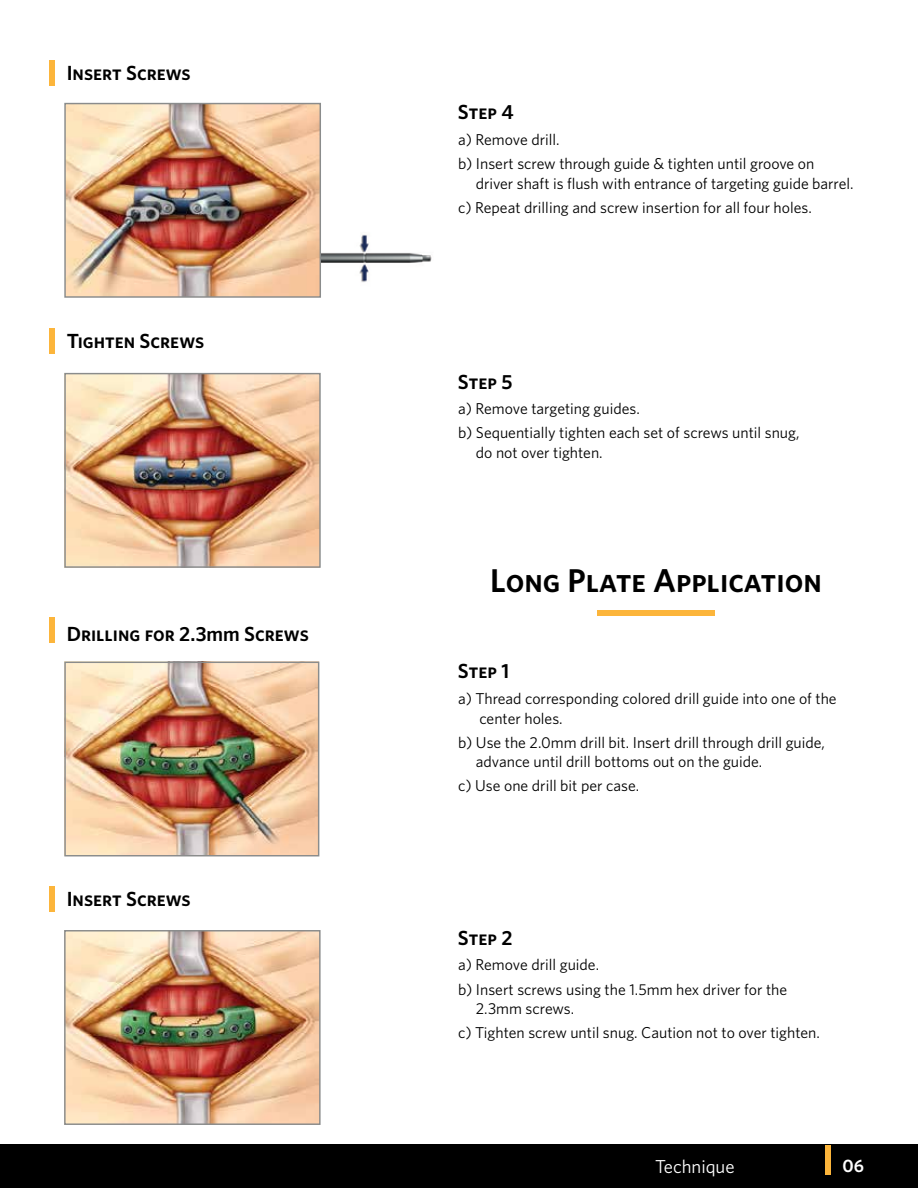
<style>
.page{position:relative;width:918px;height:1188px;background:#fff}
.page>*{position:absolute;margin:0;border:0;box-sizing:border-box;transform-origin:0 0}
.t1{font:33px "Whitney Semibold SC";color:#000}
.t2{font:20.4px "Whitney Semibold SC";color:#000}
.t3{font:18.75px "Whitney";color:#fff}
.t4{font:600 18px "Whitney";color:#fff}
.t5{font:15.75px/24px "Whitney";color:#000}
.s1{font-family:"Whitney";font-weight:600}
</style>
<div class="page">
<div style="left:0;top:1145px;width:918px;height:43px;background:#000"></div>
<div style="left:826px;top:1145px;width:5px;height:29px;background:#fcb53b"></div>
<div style="left:49px;top:60px;width:6px;height:25px;background:#fcb53b"></div>
<div style="left:49px;top:328px;width:6px;height:26px;background:#fcb53b"></div>
<div style="left:49px;top:617px;width:6px;height:25px;background:#fcb53b"></div>
<div style="left:49px;top:886px;width:6px;height:26px;background:#fcb53b"></div>
<div style="left:597px;top:610px;width:118px;height:5px;background:#fcb53b"></div>
<img style="left:321px;top:234px;width:111px;height:48px">
<img style="left:66px;top:105px;width:253px;height:191px">
<img style="left:66px;top:375px;width:253px;height:191px">
<img style="left:66px;top:664px;width:251px;height:190px">
<div style="left:64px;top:103px;width:257px;height:195px;border:1px solid #8a8c8c"></div>
<div style="left:64px;top:373px;width:257px;height:195px;border:1px solid #8a8c8c"></div>
<div style="left:64px;top:662px;width:255px;height:194px;border:1px solid #8a8c8c"></div>
<img style="left:66px;top:932px;width:253px;height:191px">
<div style="left:64px;top:930px;width:257px;height:195px;border:1px solid #8a8c8c"></div>
<p class="t2" style="left:67px;top:61px;width:126px">Insert Screws</p>
<p class="t2" style="left:67px;top:329px;width:139px">Tighten Screws</p>
<p class="t2" style="left:67px;top:622px;width:244px">Drilling for <span class="s1">2.3mm</span> Screws</p>
<p class="t2" style="left:67px;top:887px;width:126px">Insert Screws</p>
<p class="t2" style="left:458px;top:100px;width:57px">Step <span class="s1">4</span></p>
<p class="t5" style="left:458px;top:127px;width:358px">a) Remove drill.<br>b) Insert screw through guide &amp; tighten until groove on</p>
<p class="t5" style="left:458px;top:171px;width:397px;text-indent:18px">driver shaft is flush with entrance of targeting guide barrel. c) Repeat drilling and screw insertion for all four holes.</p>
<p class="t2" style="left:458px;top:369px;width:56px">Step <span class="s1">5</span></p>
<p class="t5" style="left:458px;top:397px;width:343px">a) Remove targeting guides.<br>b) Sequentially tighten each set of screws until snug,</p>
<p class="t5" style="left:476px;top:440px;width:128px">do not over tighten.</p>
<h1 class="t1" style="left:490px;top:560px;width:333px">Long Plate Application</h1>
<p class="t2" style="left:458px;top:659px;width:53px">Step <span class="s1">1</span></p>
<p class="t5" style="left:479px;top:689px;width:359px;line-height:19.5px;text-indent:-21px">a) Thread corresponding colored drill guide into one of the center holes.</p>
<p class="t5" style="left:476px;top:732px;width:351px;line-height:19.5px;text-indent:-18px">b) Use the 2.0mm drill bit. Insert drill through drill guide, advance until drill bottoms out on the guide.</p>
<p class="t5" style="left:458px;top:773px;width:183px">c) Use one drill bit per case.</p>
<p class="t2" style="left:458px;top:925px;width:56px">Step <span class="s1">2</span></p>
<p class="t5" style="left:458px;top:953px;width:331px">a) Remove drill guide.<br>b) Insert screws using the 1.5mm hex driver for the</p>
<p class="t5" style="left:458px;top:996px;width:363px;text-indent:18px">2.3mm screws.<br>c) Tighten screw until snug. Caution not to over tighten.</p>
<p class="t3" style="left:655px;top:1155px;width:81px">Technique</p>
<p class="t4" style="left:842px;top:1155px;width:23px">06</p>
</div>
